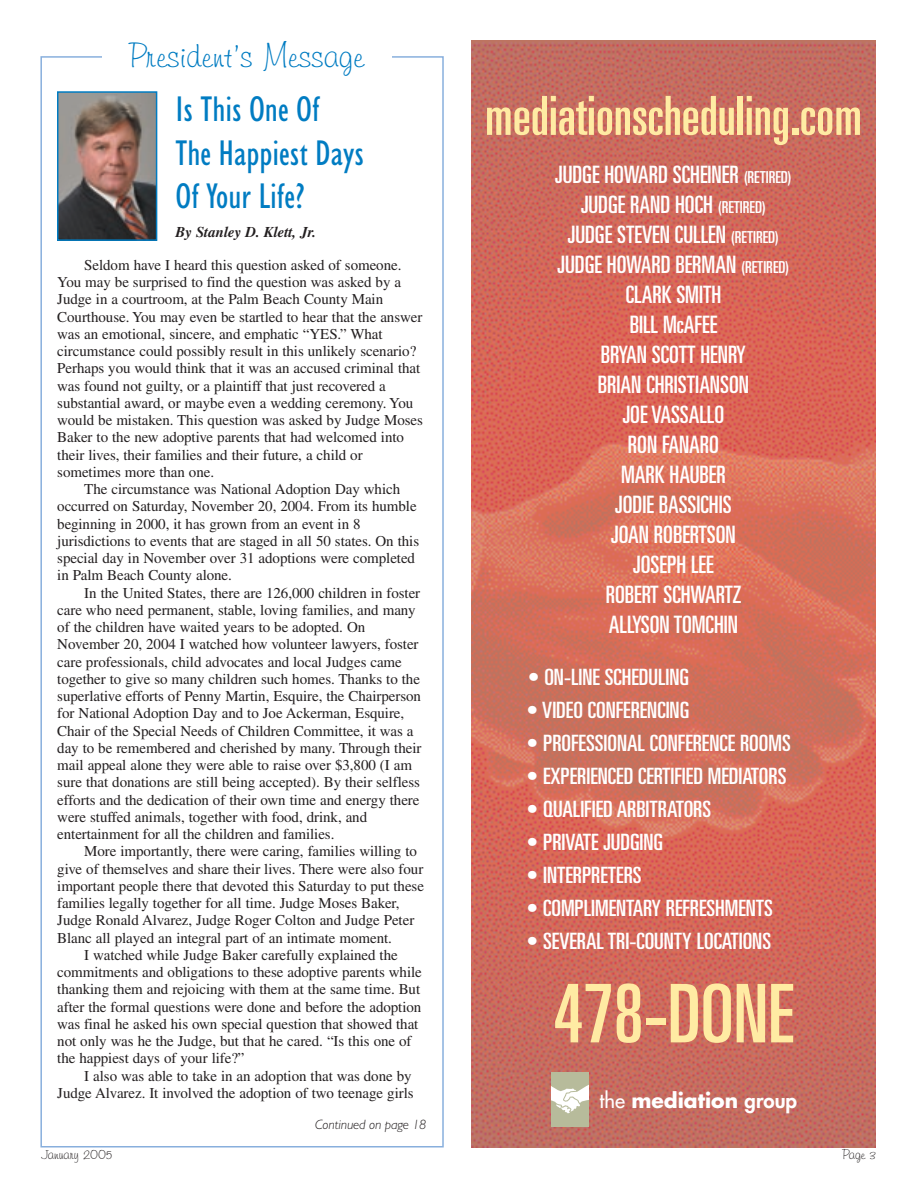
<style>
.page{position:relative;width:918px;height:1188px;background:#fff}
.page>*{position:absolute;margin:0;border:0;box-sizing:border-box;transform-origin:0 0}
.t1{font:ultra-condensed 81px "Univers";color:#ffeba3}
.t2{font:ultra-condensed 54px "Univers";color:#ffeba3}
.t3{font:condensed 36px/43.2px "Humanist 521 BT";color:#007cc2}
.t4{font:33px "Freehand 591 BT Regular A";color:#007cc2}
.t5{font:ultra-condensed 24px/30px "Univers";color:#fff;text-align:center}
.t6{font:ultra-condensed 22.5px "Univers";color:#fff;scale:1.05 1}
.t7{font:700 20.4px "Futura";color:#fff}
.t8{font:15px "Times";letter-spacing:-.005em;color:#231f20}
.t9{font:italic 700 15px "Times";color:#231f20}
.t10{font:italic 300 13.5px "Humanist 521 BT";color:#231f20}
.t11{font:13.5px "Freehand 591 BT Regular A";color:#231f20}
.s1{font-size:16.5px}
.s2{font-weight:400}
.s3{font-weight:800}
</style>
<div class="page">
<img style="left:60px;top:94px;width:94px;height:144px">
<div style="left:57px;top:91px;width:100px;height:150px;border:2px solid #007cc2"></div>
<img style="left:471px;top:40px;width:405px;height:1108px">
<div style="left:551px;top:1072px;width:37px;height:55px;background:#b7bb9b"></div>
<svg style="left:551px;top:1085px;width:37px;height:28px"></svg>
<h3 class="t4" style="left:128px;top:43px;width:238px">President’s Message</h3>
<h3 class="t3" style="left:175px;top:91px;width:190px">Is This One Of<br>The Happiest Days<br>Of Your Life?</h3>
<p class="t9" style="left:175px;top:226px;width:142px">By Stanley D. Klett, Jr.</p>
<p class="t8" style="left:84px;top:259px;width:319px">Seldom have I heard this question asked of someone.</p>
<p class="t8" style="left:57px;top:277px;width:345px">You may be surprised to find the question was asked by a</p>
<p class="t8" style="left:57px;top:294px;width:327px">Judge in a courtroom, at the Palm Beach County Main</p>
<p class="t8" style="left:57px;top:311px;width:367px">Courthouse. You may even be startled to hear that the answer</p>
<p class="t8" style="left:57px;top:328px;width:327px">was an emotional, sincere, and emphatic “YES.” What</p>
<p class="t8" style="left:57px;top:346px;width:361px">circumstance could possibly result in this unlikely scenario?</p>
<p class="t8" style="left:57px;top:363px;width:365px">Perhaps you would think that it was an accused criminal that</p>
<p class="t8" style="left:57px;top:380px;width:330px">was found not guilty, or a plaintiff that just recovered a</p>
<p class="t8" style="left:57px;top:397px;width:358px">substantial award, or maybe even a wedding ceremony. You</p>
<p class="t8" style="left:57px;top:415px;width:367px">would be mistaken. This question was asked by Judge Moses</p>
<p class="t8" style="left:57px;top:432px;width:348px">Baker to the new adoptive parents that had welcomed into</p>
<p class="t8" style="left:57px;top:449px;width:307px">their lives, their families and their future, a child or</p>
<p class="t8" style="left:57px;top:466px;width:158px">sometimes more than one.</p>
<p class="t8" style="left:84px;top:484px;width:317px">The circumstance was National Adoption Day which</p>
<p class="t8" style="left:57px;top:501px;width:361px">occurred on Saturday, November 20, 2004. From its humble</p>
<p class="t8" style="left:57px;top:518px;width:305px">beginning in 2000, it has grown from an event in 8</p>
<p class="t8" style="left:57px;top:535px;width:363px">jurisdictions to events that are staged in all 50 states. On this</p>
<p class="t8" style="left:57px;top:553px;width:359px">special day in November over 31 adoptions were completed</p>
<p class="t8" style="left:57px;top:570px;width:176px">in Palm Beach County alone.</p>
<p class="t8" style="left:84px;top:587px;width:338px">In the United States, there are 126,000 children in foster</p>
<p class="t8" style="left:57px;top:604px;width:360px">care who need permanent, stable, loving families, and many</p>
<p class="t8" style="left:57px;top:622px;width:309px">of the children have waited years to be adopted. On</p>
<p class="t8" style="left:57px;top:639px;width:363px">November 20, 2004 I watched how volunteer lawyers, foster</p>
<p class="t8" style="left:57px;top:656px;width:346px">care professionals, child advocates and local Judges came</p>
<p class="t8" style="left:57px;top:673px;width:364px">together to give so many children such homes. Thanks to the</p>
<p class="t8" style="left:57px;top:691px;width:365px">superlative efforts of Penny Martin, Esquire, the Chairperson</p>
<p class="t8" style="left:57px;top:708px;width:349px">for National Adoption Day and to Joe Ackerman, Esquire,</p>
<p class="t8" style="left:57px;top:725px;width:358px">Chair of the Special Needs of Children Committee, it was a</p>
<p class="t8" style="left:57px;top:742px;width:366px">day to be remembered and cherished by many. Through their</p>
<p class="t8" style="left:57px;top:760px;width:356px">mail appeal alone they were able to raise over $3,800 (I am</p>
<p class="t8" style="left:57px;top:777px;width:364px">sure that donations are still being accepted). By their selfless</p>
<p class="t8" style="left:57px;top:794px;width:364px">efforts and the dedication of their own time and energy there</p>
<p class="t8" style="left:57px;top:811px;width:311px">were stuffed animals, together with food, drink, and</p>
<p class="t8" style="left:57px;top:829px;width:279px">entertainment for all the children and families.</p>
<p class="t8" style="left:84px;top:846px;width:334px">More importantly, there were caring, families willing to</p>
<p class="t8" style="left:57px;top:863px;width:368px">give of themselves and share their lives. There were also four</p>
<p class="t8" style="left:57px;top:880px;width:368px">important people there that devoted this Saturday to put these</p>
<p class="t8" style="left:57px;top:898px;width:344px">families legally together for all time. Judge Moses Baker,</p>
<p class="t8" style="left:57px;top:915px;width:359px">Judge Ronald Alvarez, Judge Roger Colton and Judge Peter</p>
<p class="t8" style="left:57px;top:932px;width:336px">Blanc all played an integral part of an intimate moment.</p>
<p class="t8" style="left:84px;top:949px;width:315px">I watched while Judge Baker carefully explained the</p>
<p class="t8" style="left:57px;top:967px;width:366px">commitments and obligations to these adoptive parents while</p>
<p class="t8" style="left:57px;top:984px;width:364px">thanking them and rejoicing with them at the same time. But</p>
<p class="t8" style="left:57px;top:1001px;width:366px">after the formal questions were done and before the adoption</p>
<p class="t8" style="left:57px;top:1018px;width:363px">was final he asked his own special question that showed that</p>
<p class="t8" style="left:57px;top:1036px;width:356px">not only was he the Judge, but that he cared. “Is this one of</p>
<p class="t8" style="left:57px;top:1053px;width:189px">the happiest days of your life?”</p>
<p class="t8" style="left:84px;top:1070px;width:329px">I also was able to take in an adoption that was done by</p>
<p class="t8" style="left:57px;top:1087px;width:358px">Judge Alvarez. It involved the adoption of two teenage girls</p>
<p class="t10" style="left:315px;top:1119px;width:113px">Continued on page 18</p>
<h2 class="t2" style="left:485px;top:96px;width:379px">mediationscheduling.com</h2>
<p class="t5" style="left:555px;top:161px;width:238px">JUDGE HOWARD SCHEINER <span class="s1">(RETIRED)<br></span>JUDGE RAND HOCH <span class="s1">(RETIRED)<br></span>JUDGE STEVEN CULLEN <span class="s1">(RETIRED)<br></span>JUDGE HOWARD BERMAN <span class="s1">(RETIRED)<br></span>CLARK SMITH<br>BILL McAFEE<br>BRYAN SCOTT HENRY<br>BRIAN CHRISTIANSON<br>JOE VASSALLO<br>RON FANARO<br>MARK HAUBER<br>JODIE BASSICHIS<br>JOAN ROBERTSON<br>JOSEPH LEE<br>ROBERT SCHWARTZ<br>ALLYSON TOMCHIN</p>
<h3 class="t6" style="left:528px;top:669px;width:155px">• ON-LINE SCHEDULING</h3>
<h3 class="t6" style="left:526px;top:702px;width:157px">• VIDEO CONFERENCING</h3>
<h3 class="t6" style="left:526px;top:735px;width:253px">• PROFESSIONAL CONFERENCE ROOMS</h3>
<h3 class="t6" style="left:526px;top:768px;width:249px">• EXPERIENCED CERTIFIED MEDIATORS</h3>
<h3 class="t6" style="left:526px;top:801px;width:177px">• QUALIFIED ARBITRATORS</h3>
<h3 class="t6" style="left:526px;top:834px;width:132px">• PRIVATE JUDGING</h3>
<h3 class="t6" style="left:526px;top:867px;width:111px">• INTERPRETERS</h3>
<h3 class="t6" style="left:526px;top:900px;width:236px">• COMPLIMENTARY REFRESHMENTS</h3>
<h3 class="t6" style="left:526px;top:933px;width:234px">• SEVERAL TRI-COUNTY LOCATIONS</h3>
<h1 class="t1" style="left:553px;top:984px;width:242px">478-DONE</h1>
<h3 class="t7" style="left:600px;top:1091px;width:199px"><span class="s2">the</span> mediation <span class="s3">group</span></h3>
<p class="t11" style="left:42px;top:1150px;width:72px">January 2005</p>
<p class="t11" style="left:842px;top:1150px;width:35px">Page 3</p>
</div>
